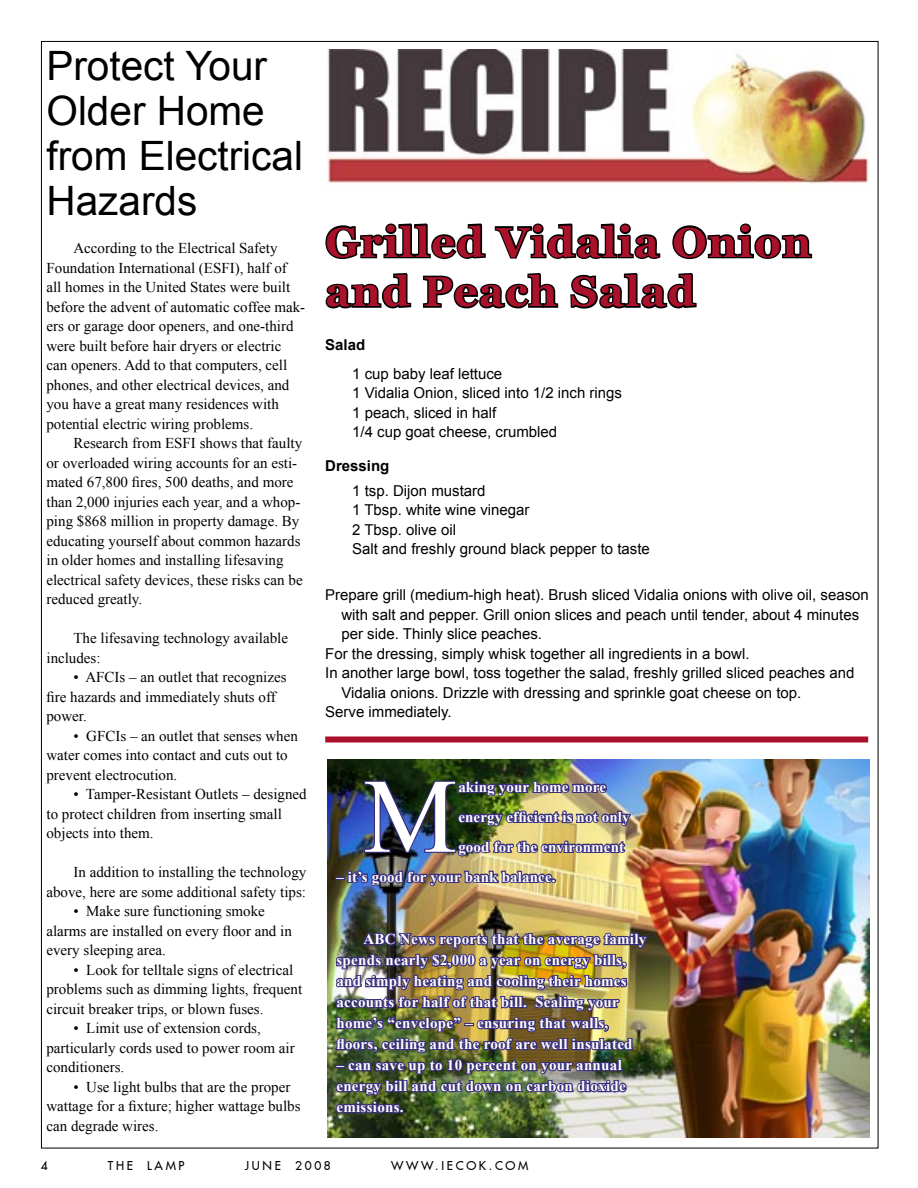
<style>
.page{position:relative;width:918px;height:1188px;background:#fff}
.page>*{position:absolute;margin:0;border:0;box-sizing:border-box;transform-origin:0 0}
.Body_Copy{font:105.6px "Times New Roman";color:#fff}
.Body_Copy-2{font:700 42px/49.5px "Georgia";letter-spacing:.03em;color:#a9122a}
.Body_Copy-3{font:40.5px/45px "Arial";color:#000}
.Body_Copy-4{font:15px/19.5px "Times New Roman";color:#000}
.Body_Copy-5{font:15px/19.5px "Arial";color:#000}
.Body_Copy-6{font:700 15px/21px "Times New Roman";letter-spacing:.02em;color:#fff}
.Body_Copy-7{font:700 15px "Arial";color:#000}
.t1{font:12px "Fujiyama 2 Plain";letter-spacing:.225em;color:#000}
</style>
<div class="page">
<img style="left:327px;top:49px;width:542px;height:136px">
<img style="left:327px;top:760px;width:542px;height:378px">
<svg style="left:325px;top:223px;width:161px;height:37px"></svg>
<svg style="left:494px;top:223px;width:167px;height:36px"></svg>
<svg style="left:672px;top:223px;width:141px;height:37px"></svg>
<svg style="left:325px;top:273px;width:87px;height:36px"></svg>
<svg style="left:422px;top:273px;width:137px;height:36px"></svg>
<svg style="left:570px;top:273px;width:127px;height:36px"></svg>
<div style="left:325px;top:737px;width:543px;height:6px;background:#a9122a"></div>
<img style="left:335px;top:779px;width:297px;height:124px">
<img style="left:334px;top:926px;width:315px;height:207px">
<p class="Body_Copy-3" style="left:46px;top:44px;width:258px">Protect Your<br>Older Home from Electrical<br>Hazards</p>
<p class="Body_Copy-4" style="left:46px;top:238px;width:260px;text-indent:27px">According to the Electrical Safety Foundation International (ESFI), half of all homes in the United States were built before the advent of automatic coffee mak&shy;ers or garage door openers, and one-third were built before hair dryers or electric can openers. Add to that computers, cell phones, and other electrical devices, and you have a great many residences with potential electric wiring problems.</p>
<p class="Body_Copy-4" style="left:46px;top:433px;width:258px;text-indent:27px">Research from ESFI shows that faulty or overloaded wiring accounts for an esti&shy;mated 67,800 fires, 500 deaths, and more than 2,000 injuries each year, and a whop&shy;ping $868 million in property damage. By educating yourself about common hazards in older homes and installing lifesaving electrical safety devices, these risks can be reduced greatly.</p>
<p class="Body_Copy-4" style="left:46px;top:628px;width:243px;text-indent:27px">The lifesaving technology available includes:</p>
<p class="Body_Copy-4" style="left:46px;top:667px;width:242px;text-indent:27px">• AFCIs – an outlet that recognizes fire hazards and immediately shuts off power.</p>
<p class="Body_Copy-4" style="left:46px;top:726px;width:253px;text-indent:27px">• GFCIs – an outlet that senses when water comes into contact and cuts out to prevent electrocution.</p>
<p class="Body_Copy-4" style="left:46px;top:784px;width:262px;text-indent:27px">• Tamper-Resistant Outlets – designed to protect children from inserting small objects into them.</p>
<p class="Body_Copy-4" style="left:46px;top:862px;width:261px;text-align:right">In addition to installing the technology above, here are some additional safety tips:</p>
<p class="Body_Copy-4" style="left:46px;top:901px;width:247px;text-indent:27px">• Make sure functioning smoke alarms are installed on every floor and in every sleeping area.</p>
<p class="Body_Copy-4" style="left:46px;top:960px;width:257px;text-indent:27px">• Look for telltale signs of electrical problems such as dimming lights, frequent circuit breaker trips, or blown fuses.</p>
<p class="Body_Copy-4" style="left:46px;top:1018px;width:250px;text-indent:27px">• Limit use of extension cords, particularly cords used to power room air conditioners.</p>
<p class="Body_Copy-4" style="left:46px;top:1077px;width:256px;text-indent:27px">• Use light bulbs that are the proper wattage for a fixture; higher wattage bulbs can degrade wires.</p>
<p class="Body_Copy-2" style="left:326px;top:217px;width:487px">Grilled Vidalia Onion and Peach Salad</p>
<p class="Body_Copy-7" style="left:325px;top:334px;width:42px">Salad</p>
<p class="Body_Copy-5" style="left:352px;top:364px;width:152px">1 cup baby leaf lettuce</p>
<p class="Body_Copy-5" style="left:352px;top:383px;width:271px">1 Vidalia Onion, sliced into 1/2 inch rings</p>
<p class="Body_Copy-5" style="left:352px;top:403px;width:146px">1 peach, sliced in half</p>
<p class="Body_Copy-5" style="left:352px;top:422px;width:207px">1/4 cup goat cheese, crumbled</p>
<p class="Body_Copy-7" style="left:325px;top:456px;width:66px">Dressing</p>
<p class="Body_Copy-5" style="left:352px;top:481px;width:135px">1 tsp. Dijon mustard</p>
<p class="Body_Copy-5" style="left:352px;top:500px;width:179px">1 Tbsp. white wine vinegar</p>
<p class="Body_Copy-5" style="left:352px;top:520px;width:105px">2 Tbsp. olive oil</p>
<p class="Body_Copy-5" style="left:352px;top:539px;width:299px">Salt and freshly ground black pepper to taste</p>
<p class="Body_Copy-5" style="left:341px;top:586px;width:529px;text-indent:-16px">Prepare grill (medium-high heat). Brush sliced Vidalia onions with olive oil, season with salt and pepper. Grill onion slices and peach until tender, about 4 minutes per side. Thinly slice peaches.</p>
<p class="Body_Copy-5" style="left:325px;top:644px;width:426px">For the dressing, simply whisk together all ingredients in a bowl.</p>
<p class="Body_Copy-5" style="left:341px;top:664px;width:515px;text-indent:-16px">In another large bowl, toss together the salad, freshly grilled sliced peaches and<br>Vidalia onions. Drizzle with dressing and sprinkle goat cheese on top.</p>
<p class="Body_Copy-5" style="left:325px;top:703px;width:128px">Serve immediately.</p>
<p class="Body_Copy" style="left:363px;top:745px;width:95px">M</p>
<p class="Body_Copy-6" style="left:458px;top:771px;width:173px;line-height:30px">aking your home more energy efficient is not only good for the environment</p>
<p class="Body_Copy-6" style="left:336px;top:866px;width:221px">– it’s good for your bank balance.</p>
<p class="Body_Copy-6" style="left:336px;top:928px;width:312px;text-indent:27px">ABC News reports that the average family spends nearly $2,000 a year on energy bills, and simply heating and cooling their homes accounts for half of that bill. Sealing your home’s “envelope” – ensuring that walls, floors, ceiling and the roof are well insulated</p>
<p class="Body_Copy-6" style="left:336px;top:1054px;width:291px">– can save up to 10 percent on your annual energy bill and cut down on carbon dioxide emissions.</p>
<p class="t1" style="left:41px;top:1158px;width:8px">4</p>
<p class="t1" style="left:108px;top:1158px;width:78px">THE LAMP</p>
<p class="t1" style="left:245px;top:1158px;width:88px">JUNE 2008</p>
<p class="t1" style="left:391px;top:1158px;width:139px">WWW.IECOK.COM</p>
</div>
